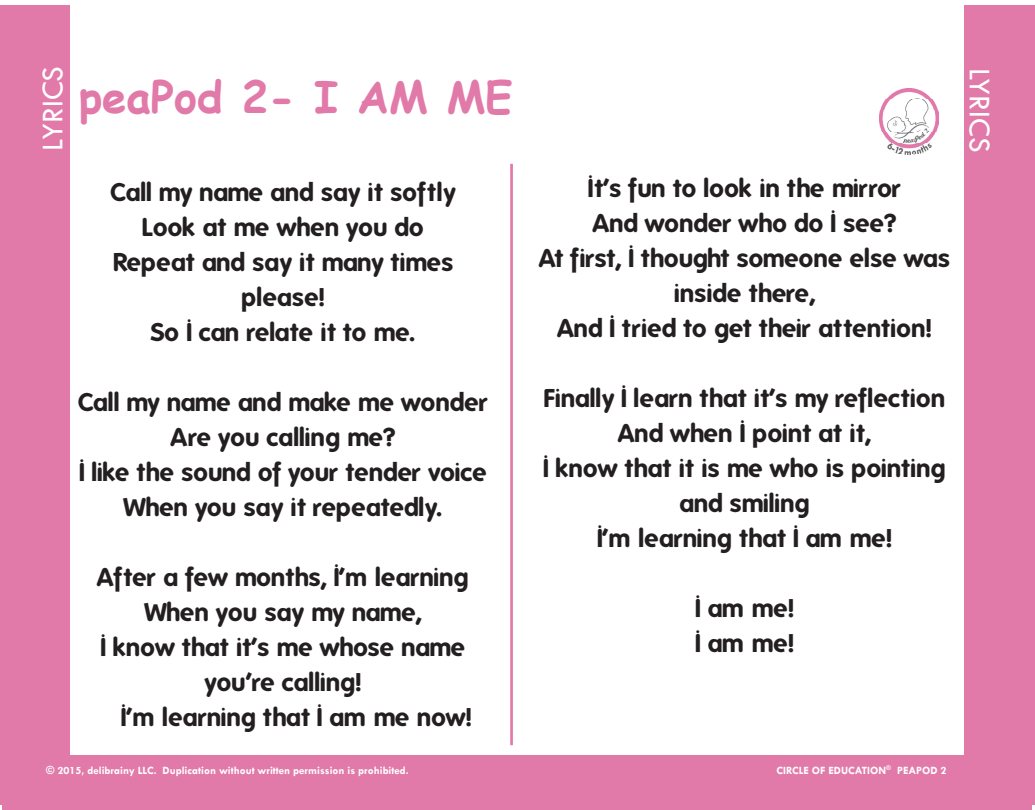
<style>
.page{position:relative;width:1035px;height:810px;background:#fff}
.page>*{position:absolute;margin:0;border:0;box-sizing:border-box;transform-origin:0 0}
.t1{font:700 43.75px "Comic Sans MS";color:#e179a9}
.t2{font:31.25px "Tw Cen";color:#fff}
.t3{font:700 25px/35px "Folks";color:#231f20;text-align:center}
.t4{font:700 11.25px "Tw Cen";color:#fff}
</style>
<div class="page">
<div style="left:0;top:5px;width:70px;height:800px;background:#e179a9"></div>
<div style="left:964px;top:5px;width:71px;height:800px;background:#e179a9"></div>
<div style="left:3px;top:755px;width:1029px;height:55px;background:#e179a9"></div>
<hr style="left:510px;top:164px;width:3px;height:581px;background:#e179a9">
<img style="left:879px;top:88px;width:59px;height:67px">
<p class="t2" style="left:34px;top:151px;width:86px;rotate:-90deg">LYRICS</p>
<p class="t2" style="left:998px;top:68px;width:86px;rotate:90deg">LYRICS</p>
<p class="t1" style="left:79px;top:65px;width:435px">peaPod 2- I AM ME</p>
<p class="t3" style="left:111px;top:175px;width:346px">Call my name and say it softly</p>
<p class="t3" style="left:142px;top:210px;width:283px">Look at me when you do</p>
<p class="t3" style="left:113px;top:245px;width:342px">Repeat and say it many times please!</p>
<p class="t3" style="left:151px;top:315px;width:266px">So I can relate it to me.</p>
<p class="t3" style="left:78px;top:385px;width:411px">Call my name and make me wonder</p>
<p class="t3" style="left:171px;top:420px;width:226px">Are you calling me?</p>
<p class="t3" style="left:79px;top:455px;width:409px">I like the sound of your tender voice</p>
<p class="t3" style="left:124px;top:490px;width:321px">When you say it repeatedly.</p>
<p class="t3" style="left:98px;top:560px;width:373px">After a few months, I’m learning</p>
<p class="t3" style="left:144px;top:595px;width:279px">When you say my name,</p>
<p class="t3" style="left:101px;top:630px;width:366px">I know that it’s me whose name you’re calling!</p>
<p class="t3" style="left:121px;top:700px;width:352px">I’m learning that I am me now!</p>
<p class="t3" style="left:588px;top:171px;width:315px">It’s fun to look in the mirror</p>
<p class="t3" style="left:593px;top:206px;width:305px">And wonder who do I see?</p>
<p class="t3" style="left:539px;top:241px;width:412px">At first, I thought someone else was inside there,</p>
<p class="t3" style="left:558px;top:311px;width:376px">And I tried to get their attention!</p>
<p class="t3" style="left:544px;top:381px;width:403px">Finally I learn that it’s my reflection</p>
<p class="t3" style="left:618px;top:416px;width:254px">And when I point at it,</p>
<p class="t3" style="left:544px;top:451px;width:404px">I know that it is me who is pointing and smiling</p>
<p class="t3" style="left:597px;top:521px;width:296px">I’m learning that I am me!</p>
<p class="t3" style="left:695px;top:591px;width:100px">I am me!</p>
<p class="t3" style="left:695px;top:626px;width:100px">I am me!</p>
<p class="t4" style="left:46px;top:764px;width:364px">© 2015, delibrainy LLC. Duplication without written permission is prohibited.</p>
<p class="t4" style="left:777px;top:764px;width:171px">CIRCLE OF EDUCATION<sup>®</sup> PEAPOD 2</p>
</div>
